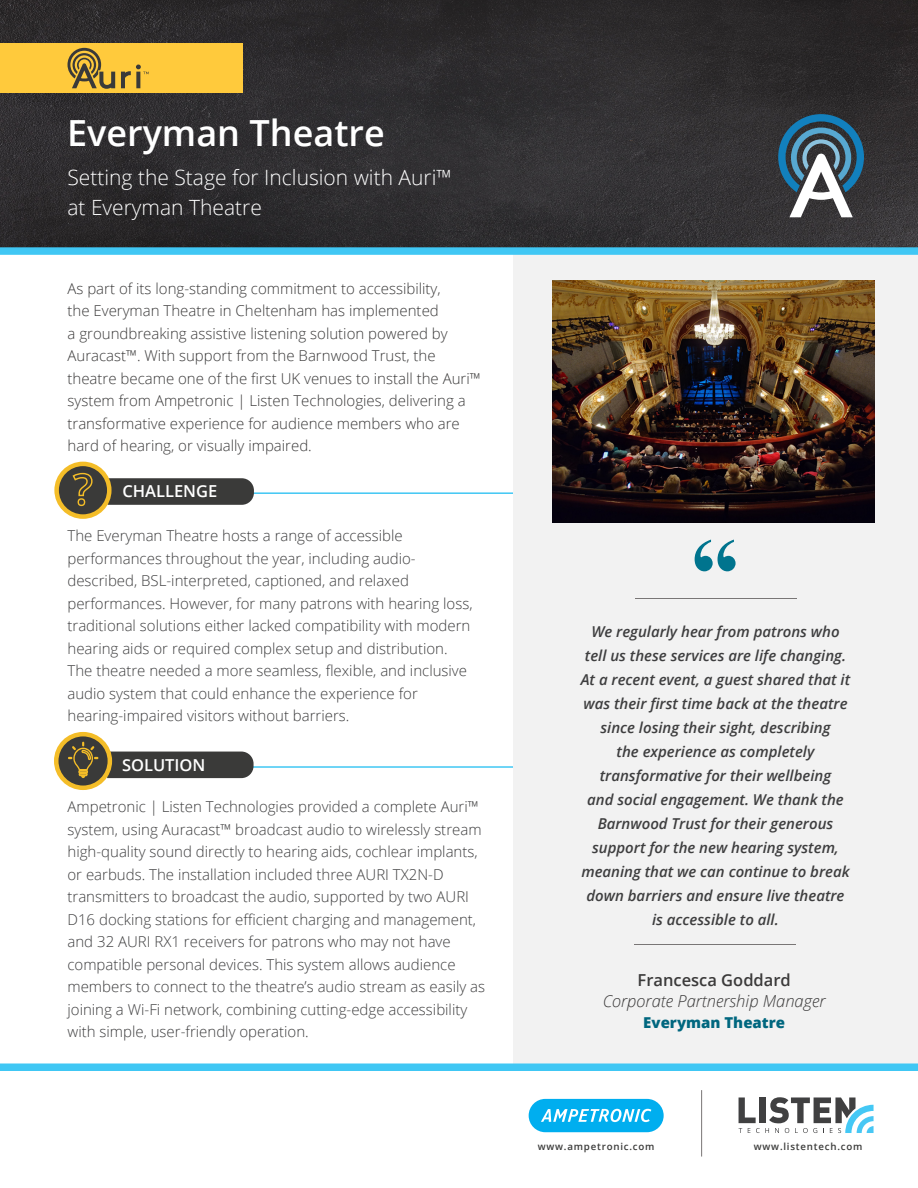
<style>
.page{position:relative;width:918px;height:1188px;background:#fff}
.page>*{position:absolute;margin:0;border:0;box-sizing:border-box;transform-origin:0 0}
.t1{font:700 97.5px "Times New Roman";color:#00748e}
.t2{font:600 43.05px "Open Sans";color:#3a3a39}
.t3{font:600 36px "Open Sans";color:#fff}
.t4{font:300 21px/30px "Open Sans";color:#fff}
.t5{font:italic 300 16.5px/21px "Open Sans";color:#3b3a3a;text-align:center}
.t6{font:600 16.5px "Open Sans";color:#fff}
.body_3{font:300 15px/22.5px "Open Sans";color:#3e3e3f}
.t7{font:italic 600 15px/24px "Open Sans";color:#3e3e3f;text-align:center}
.body_3-2{font:300 15px/22.5px "Open Sans";color:#3b3a3a}
.t8{font:800 15px "Open Sans";color:#00677f}
.t9{font:600 9.75px "Open Sans";letter-spacing:.08em;color:#3a3a39}
.s1{font-weight:600;font-style:normal}
</style>
<div class="page">
<div style="left:513px;top:255px;width:405px;height:813px;background:#f2f2f2"></div>
<img style="left:0;top:0;width:918px;height:247px">
<div style="left:0;top:247px;width:918px;height:8px;background:#40c7f4"></div>
<hr style="left:249px;top:492px;width:264px;height:2px;background:#40c7f4">
<svg style="left:108px;top:478px;width:146px;height:27px"></svg>
<div style="left:57px;top:464px;width:52px;height:53px;background:#3a3a39;border-radius:50%"></div>
<div style="left:54px;top:462px;width:58px;height:57px;border:4px solid #f4bd28;border-radius:50%"></div>
<hr style="left:247px;top:766px;width:266px;height:2px;background:#40c7f4">
<div style="left:107px;top:752px;width:147px;height:26px;background:#3a3a39"></div>
<svg style="left:56px;top:734px;width:54px;height:54px"></svg>
<div style="left:54px;top:732px;width:58px;height:58px;border:4px solid #f4bd28;border-radius:50%"></div>
<svg style="left:68px;top:742px;width:30px;height:36px"></svg>
<div style="left:0;top:1064px;width:918px;height:7px;background:#40c7f4"></div>
<hr style="left:701px;top:1090px;width:1px;height:67px;background:#797676">
<svg style="left:739px;top:1097px;width:135px;height:36px"></svg>
<div style="left:529px;top:1099px;width:135px;height:33px;background:#00aeef;border-radius:17px"></div>
<svg style="left:541px;top:1109px;width:110px;height:13px"></svg>
<svg style="left:778px;top:114px;width:86px;height:103px"></svg>
<img style="left:553px;top:281px;width:321px;height:241px">
<hr style="left:635px;top:598px;width:161px;height:1px;background:#797676">
<hr style="left:635px;top:945px;width:161px;height:1px;background:#797676">
<div style="left:0;top:43px;width:243px;height:50px;background:#ffca3c"></div>
<svg style="left:68px;top:48px;width:47px;height:41px"></svg>
<svg style="left:121px;top:65px;width:28px;height:23px"></svg>
<p class="t3" style="left:67px;top:109px;width:319px">Everyman Theatre</p>
<p class="t4" style="left:67px;top:162px;width:386px">Setting the Stage for Inclusion with Auri™ at Everyman Theatre</p>
<p class="body_3-2" style="left:68px;top:277px;width:415px">As part of its long-standing commitment to accessibility,<br>the Everyman Theatre in Cheltenham has implemented<br>a groundbreaking assistive listening solution powered by Auracast™. With support from the Barnwood Trust, the theatre became one of the first UK venues to install the Auri™ system from Ampetronic | Listen Technologies, delivering a transformative experience for audience members who are hard of hearing, or visually impaired.</p>
<h2 class="t2" style="left:73px;top:460px;width:21px">?</h2>
<p class="t6" style="left:122px;top:480px;width:96px">CHALLENGE</p>
<p class="body_3" style="left:68px;top:524px;width:407px">The Everyman Theatre hosts a range of accessible performances throughout the year, including audio&shy;described, BSL-interpreted, captioned, and relaxed performances. However, for many patrons with hearing loss, traditional solutions either lacked compatibility with modern hearing aids or required complex setup and distribution.<br>The theatre needed a more seamless, flexible, and inclusive audio system that could enhance the experience for hearing-impaired visitors without barriers.</p>
<p class="t6" style="left:122px;top:753px;width:85px">SOLUTION</p>
<p class="body_3" style="left:68px;top:795px;width:419px">Ampetronic | Listen Technologies provided a complete Auri™ system, using Auracast™ broadcast audio to wirelessly stream high-quality sound directly to hearing aids, cochlear implants, or earbuds. The installation included three AURI TX2N-D transmitters to broadcast the audio, supported by two AURI D16 docking stations for efficient charging and management, and 32 AURI RX1 receivers for patrons who may not have compatible personal devices. This system allows audience members to connect to the theatre’s audio stream as easily as joining a Wi-Fi network, combining cutting-edge accessibility with simple, user-friendly operation.</p>
<p class="t1" style="left:691px;top:503px;width:50px">“</p>
<p class="t7" style="left:581px;top:620px;width:271px">We regularly hear from patrons who tell us these services are life changing.<br>At a recent event, a guest shared that it was their first time back at the theatre since losing their sight, describing<br>the experience as completely transformative for their wellbeing<br>and social engagement. We thank the Barnwood Trust for their generous support for the new hearing system, meaning that we can continue to break down barriers and ensure live theatre is accessible to all.</p>
<p class="t5" style="left:603px;top:969px;width:224px"><span class="s1">Francesca Goddard<br></span>Corporate Partnership Manager</p>
<p class="t8" style="left:643px;top:1011px;width:143px">Everyman Theatre</p>
<p class="t9" style="left:538px;top:1140px;width:118px">www.ampetronic.com</p>
<p class="t9" style="left:754px;top:1140px;width:110px">www.listentech.com</p>
</div>
